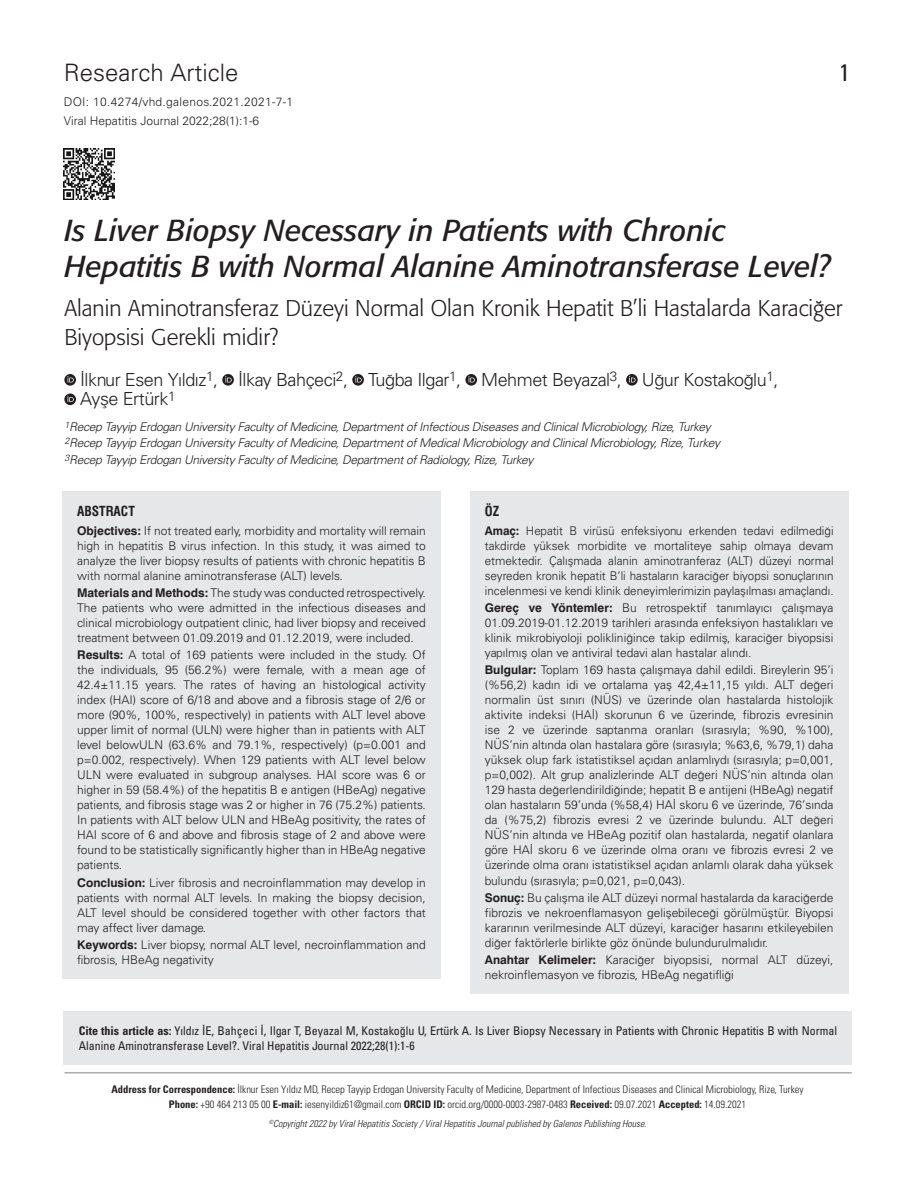
<style>
.page{position:relative;width:915px;height:1191px;background:#fff}
.page>*{position:absolute;margin:0;border:0;box-sizing:border-box;transform-origin:0 0}
._1__BASLIK{font:30px/36px "Formata Italic Tr";color:#231f20}
.TARZ{font:24px "Univers Light Tr";color:#231f20}
.SAYFA_NO{font:24px "Univers Condensed Tr";color:#231f20}
._2_BASLIK{font:22.5px/28.5px "Formata Light Tr";color:#231f20}
.a{font:18px "Univers Light Tr";letter-spacing:-.025em;color:#231f20}
.ABSTRACT_BASLIK{font:13.5px "Swiss Condensed Bold Tr";color:#231f20}
.ÖZET{font:12px/15px "Univers Light Tr";color:#231f20;text-align:justify}
.KURUMLAR{font:12px "Univers Light Ita Tr";letter-spacing:-.025em;color:#231f20}
.CİTE_AS{font:12px/15px "Univers Condensed Tr";color:#231f20}
.DOİ{font:12px "Univers Light Tr";letter-spacing:.025em;color:#231f20}
.SAYFA_ARALIK{font:12px "Univers Light Tr";color:#231f20}
.YAZISMA{font:10.5px "Univers Cond Light Tr";color:#231f20}
.t1{font:9.75px "Univers Cond Light Ita Tr";color:#231f20}
.s1{font-family:"Swiss Bold Tr"}
.s2{font-family:"Univers Cond Bd Tr"}
</style>
<div class="page">
<svg style="left:64px;top:374px;width:12px;height:11px"></svg>
<svg style="left:67px;top:376px;width:7px;height:6px"></svg>
<svg style="left:222px;top:374px;width:12px;height:11px"></svg>
<svg style="left:225px;top:376px;width:7px;height:6px"></svg>
<svg style="left:352px;top:374px;width:12px;height:11px"></svg>
<svg style="left:355px;top:376px;width:6px;height:6px"></svg>
<svg style="left:465px;top:374px;width:12px;height:11px"></svg>
<svg style="left:468px;top:376px;width:6px;height:6px"></svg>
<svg style="left:626px;top:374px;width:11px;height:11px"></svg>
<svg style="left:629px;top:376px;width:6px;height:6px"></svg>
<svg style="left:64px;top:393px;width:12px;height:12px"></svg>
<svg style="left:67px;top:395px;width:7px;height:7px"></svg>
<hr style="left:64px;top:1072px;width:787px;height:1px;background:#808285">
<img style="left:64px;top:149px;width:51px;height:51px">
<div style="left:62px;top:491px;width:378px;height:487px;background:#e6e7e9"></div>
<div style="left:469px;top:491px;width:379px;height:502px;background:#e6e7e9"></div>
<div style="left:64px;top:1011px;width:787px;height:53px;background:#e6e7e9"></div>
<p class="TARZ" style="left:64px;top:58px;width:176px">Research Article</p>
<p class="SAYFA_ARALIK" style="left:64px;top:113px;width:197px">Viral Hepatitis Journal 2022;28(1):1-6</p>
<p class="DOİ" style="left:64px;top:95px;width:231px">DOI: 10.4274/vhd.galenos.2021.2021-7-1</p>
<p class="SAYFA_NO" style="left:839px;top:57px;width:12px">1</p>
<p class="_1__BASLIK" style="left:64px;top:212px;width:767px">Is Liver Biopsy Necessary in Patients with Chronic<br>Hepatitis B with Normal Alanine Aminotransferase Level?</p>
<p class="_2_BASLIK" style="left:64px;top:294px;width:779px">Alanin Aminotransferaz Düzeyi Normal Olan Kronik Hepatit B’li Hastalarda Karaciğer<br>Biyopsisi Gerekli midir?</p>
<p class="a" style="left:80px;top:368px;width:699px">İlknur Esen Yıldız<sup>1</sup>, İlkay Bahçeci<sup>2</sup>, Tuğba Ilgar<sup>1</sup>, Mehmet Beyazal<sup>3</sup>, Uğur Kostakoğlu<sup>1</sup>,</p>
<p class="a" style="left:80px;top:388px;width:97px">Ayşe Ertürk<sup>1</sup></p>
<p class="KURUMLAR" style="left:64px;top:419px;width:647px"><sup>1</sup>Recep Tayyip Erdogan University Faculty of Medicine, Department of Infectious Diseases and Clinical Microbiology, Rize, Turkey</p>
<p class="KURUMLAR" style="left:64px;top:435px;width:657px"><sup>2</sup>Recep Tayyip Erdogan University Faculty of Medicine, Department of Medical Microbiology and Clinical Microbiology, Rize, Turkey</p>
<p class="KURUMLAR" style="left:64px;top:452px;width:470px"><sup>3</sup>Recep Tayyip Erdogan University Faculty of Medicine, Department of Radiology, Rize, Turkey</p>
<p class="ABSTRACT_BASLIK" style="left:77px;top:503px;width:59px">ABSTRACT</p>
<p class="ÖZET" style="left:77px;top:523px;width:350px"><span class="s1">Objectives:</span> If not treated early, morbidity and mortality will remain high in hepatitis B virus infection. In this study, it was aimed to analyze the liver biopsy results of patients with chronic hepatitis B with normal alanine aminotransferase (ALT) levels.</p>
<p class="ÖZET" style="left:77px;top:585px;width:350px"><span class="s1">Materials and Methods:</span> The study was conducted retrospectively.<br>The patients who were admitted in the infectious diseases and clinical microbiology outpatient clinic, had liver biopsy and received treatment between 01.09.2019 and 01.12.2019, were included.</p>
<p class="ÖZET" style="left:77px;top:647px;width:350px"><span class="s1">Results:</span> A total of 169 patients were included in the study. Of the individuals, 95 (56.2%) were female, with a mean age of 42.4±11.15 years. The rates of having an histological activity index (HAI) score of 6/18 and above and a fibrosis stage of 2/6 or more (90%, 100%, respectively) in patients with ALT level above upper limit of normal (ULN) were higher than in patients with ALT level belowULN (63.6% and 79.1%, respectively) (p=0.001 and p=0.002, respectively). When 129 patients with ALT level below ULN were evaluated in subgroup analyses. HAI score was 6 or higher in 59 (58.4%) of the hepatitis B e antigen (HBeAg) negative patients, and fibrosis stage was 2 or higher in 76 (75.2%) patients.<br>In patients with ALT below ULN and HBeAg positivity, the rates of HAI score of 6 and above and fibrosis stage of 2 and above were found to be statistically significantly higher than in HBeAg negative patients.</p>
<p class="ÖZET" style="left:77px;top:874px;width:350px"><span class="s1">Conclusion:</span> Liver fibrosis and necroinflammation may develop in patients with normal ALT levels. In making the biopsy decision, ALT level should be considered together with other factors that may affect liver damage.</p>
<p class="ÖZET" style="left:77px;top:936px;width:350px"><span class="s1">Keywords:</span> Liver biopsy, normal ALT level, necroinflammation and fibrosis, HBeAg negativity</p>
<p class="ABSTRACT_BASLIK" style="left:484px;top:503px;width:16px">ÖZ</p>
<p class="ÖZET" style="left:484px;top:523px;width:350px"><span class="s1">Amaç:</span> Hepatit B virüsü enfeksiyonu erkenden tedavi edilmediği takdirde yüksek morbidite ve mortaliteye sahip olmaya devam etmektedir. Çalışmada alanin aminotranferaz (ALT) düzeyi normal seyreden kronik hepatit B’li hastaların karaciğer biyopsi sonuçlarının incelenmesi ve kendi klinik deneyimlerimizin paylaşılması amaçlandı.</p>
<p class="ÖZET" style="left:484px;top:600px;width:350px"><span class="s1">Gereç ve Yöntemler:</span> Bu retrospektif tanımlayıcı çalışmaya 01.09.2019-01.12.2019 tarihleri arasında enfeksiyon hastalıkları ve klinik mikrobiyoloji polikliniğince takip edilmiş, karaciğer biyopsisi yapılmış olan ve antiviral tedavi alan hastalar alındı.</p>
<p class="ÖZET" style="left:484px;top:662px;width:350px"><span class="s1">Bulgular:</span> Toplam 169 hasta çalışmaya dahil edildi. Bireylerin 95’i (%56,2) kadın idi ve ortalama yaş 42,4±11,15 yıldı. ALT değeri normalin üst sınırı (NÜS) ve üzerinde olan hastalarda histolojik aktivite indeksi (HAİ) skorunun 6 ve üzerinde, fibrozis evresinin ise 2 ve üzerinde saptanma oranları (sırasıyla; %90, %100), NÜS’nin altında olan hastalara göre (sırasıyla; %63,6, %79,1) daha yüksek olup fark istatistiksel açıdan anlamlıydı (sırasıyla; p=0,001, p=0,002). Alt grup analizlerinde ALT değeri NÜS’nin altında olan 129 hasta değerlendirildiğinde; hepatit B e antijeni (HBeAg) negatif olan hastaların 59’unda (%58,4) HAİ skoru 6 ve üzerinde, 76’sında da (%75,2) fibrozis evresi 2 ve üzerinde bulundu. ALT değeri NÜS’nin altında ve HBeAg pozitif olan hastalarda, negatif olanlara göre HAİ skoru 6 ve üzerinde olma oranı ve fibrozis evresi 2 ve üzerinde olma oranı istatistiksel açıdan anlamlı olarak daha yüksek bulundu (sırasıyla; p=0,021, p=0,043).</p>
<p class="ÖZET" style="left:484px;top:889px;width:350px"><span class="s1">Sonuç:</span> Bu çalışma ile ALT düzeyi normal hastalarda da karaciğerde fibrozis ve nekroenflamasyon gelişebileceği görülmüştür. Biyopsi kararının verilmesinde ALT düzeyi, karaciğer hasarını etkileyebilen diğer faktörlerle birlikte göz önünde bulundurulmalıdır.</p>
<p class="ÖZET" style="left:484px;top:951px;width:350px"><span class="s1">Anahtar Kelimeler:</span> Karaciğer biyopsisi, normal ALT düzeyi, nekroinflemasyon ve fibrozis, HBeAg negatifliği</p>
<p class="CİTE_AS" style="left:79px;top:1022px;width:759px"><span class="s2">Cite this article as:</span> Yıldız İE, Bahçeci İ, Ilgar T, Beyazal M, Kostakoğlu U, Ertürk A. Is Liver Biopsy Necessary in Patients with Chronic Hepatitis B with Normal<br>Alanine Aminotransferase Level?. Viral Hepatitis Journal 2022;28(1):1-6</p>
<p class="YAZISMA" style="left:111px;top:1082px;width:693px"><span class="s2">Address for Correspondence:</span> İlknur Esen Yıldız MD, Recep Tayyip Erdogan University Faculty of Medicine, Department of Infectious Diseases and Clinical Microbiology, Rize, Turkey</p>
<p class="YAZISMA" style="left:169px;top:1097px;width:578px"><span class="s2">Phone:</span> +90 464 213 05 00 <span class="s2">E-mail:</span> iesenyildiz61@gmail.com <span class="s2">ORCID ID:</span> orcid.org/0000-0003-2987-0483 <span class="s2">Received:</span> 09.07.2021 <span class="s2">Accepted:</span> 14.09.2021</p>
<p class="t1" style="left:268px;top:1117px;width:379px"><sup>©</sup>Copyright 2022 by Viral Hepatitis Society / Viral Hepatitis Journal published by Galenos Publishing House.</p>
</div>
